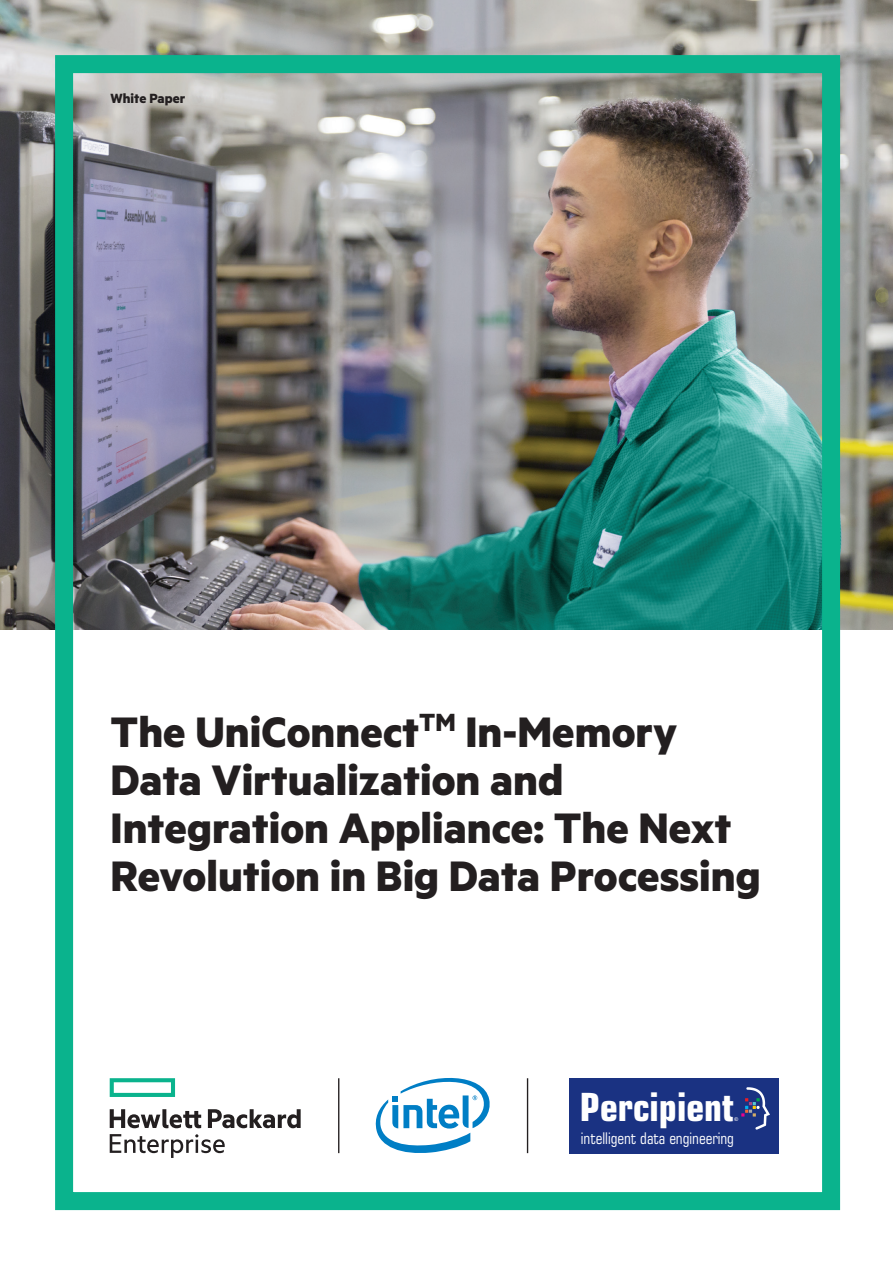
<style>
.page{position:relative;width:893px;height:1263px;background:#fff}
.page>*{position:absolute;margin:0;border:0;box-sizing:border-box;transform-origin:0 0}
.t1{font:700 48px/48px "Metric HPE";color:#231f20}
.t2{font:700 condensed 38.85px "Square 721 BT";color:#fff}
.t3{font:condensed 15.75px "Square 721 BT";color:#fff}
.t4{font:700 15px "Metric HPE";color:#231f20}
.t5{font:condensed 6.3px "PT Sans";color:#fff}
</style>
<div class="page">
<img style="left:0;top:0;width:893px;height:629px">
<div style="left:55px;top:55px;width:785px;height:1155px;border:18px solid #0ab38d"></div>
<svg style="left:110px;top:1078px;width:65px;height:19px"></svg>
<svg style="left:110px;top:1109px;width:191px;height:49px"></svg>
<svg style="left:375px;top:1077px;width:115px;height:76px"></svg>
<hr style="left:338px;top:1078px;width:1px;height:75px;background:#231f20">
<hr style="left:527px;top:1078px;width:1px;height:75px;background:#231f20">
<div style="left:570px;top:1077px;width:209px;height:76px;background:#1a3282"></div>
<svg style="left:741px;top:1087px;width:29px;height:42px"></svg>
<p class="t4" style="left:111px;top:89px;width:76px">White Paper</p>
<p class="t1" style="left:111px;top:706px;width:652px">The UniConnect<sup>TM</sup> In-Memory<br>Data Virtualization and<br>Integration Appliance: The Next<br>Revolution in Big Data Processing</p>
<p class="t2" style="left:580px;top:1091px;width:156px">Percipient</p>
<p class="t3" style="left:581px;top:1132px;width:155px">intelligent data engineering</p>
<p class="t5" style="left:734px;top:1116px;width:6px">©</p>
</div>
